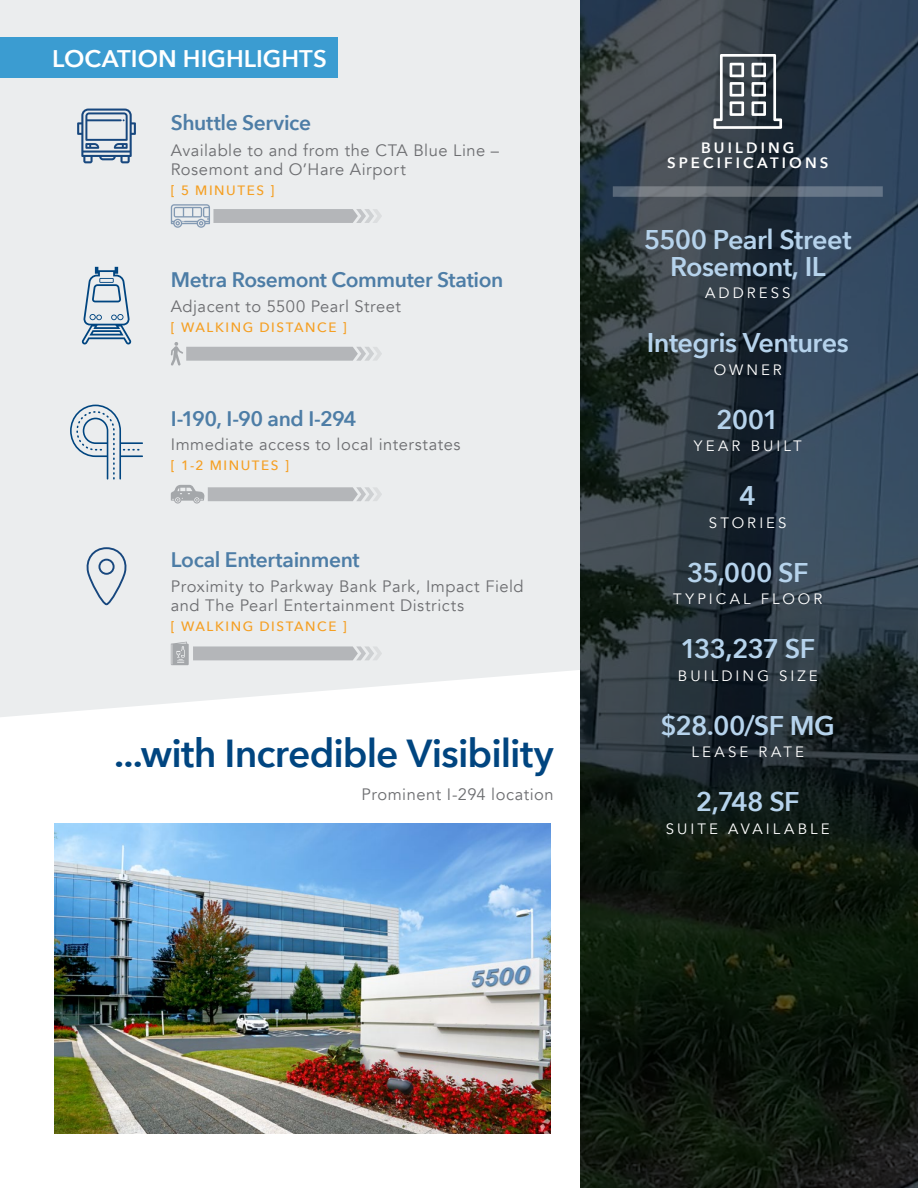
<style>
.page{position:relative;width:918px;height:1188px;background:#fff}
.page>*{position:absolute;margin:0;border:0;box-sizing:border-box;transform-origin:0 0}
.t1{font:600 39px "Avenir Next";letter-spacing:-.02em;color:#004580}
.t2{font:600 27px/27px "Avenir Next";letter-spacing:-.02em;color:#b6d3ec;text-align:center}
.t3{font:600 24px "Avenir Next";color:#fff}
.t4{font:600 21px "Avenir Next";letter-spacing:-.02em;color:#4d7da6}
.t5{font:16.5px/19.5px "Avenir";letter-spacing:.03em;color:#6d6e71}
.t6{font:15px "Avenir";letter-spacing:.205em;color:#fff}
.t7{font:600 15px/15px "Avenir Next";letter-spacing:.21em;color:#fff;text-align:center}
.t8{font:500 13.5px "Avenir Next";letter-spacing:.115em;color:#f59f22}
</style>
<div class="page">
<div style="left:0;top:0;width:580px;height:717px;background:#ebedee"></div>
<img style="left:580px;top:0;width:338px;height:1188px">
<img style="left:54px;top:824px;width:497px;height:310px">
<hr style="left:0;top:240px;width:1px;height:59px;background:#fff">
<div style="left:0;top:38px;width:338px;height:40px;background:#3b9cd1"></div>
<svg style="left:77px;top:109px;width:59px;height:54px;background:#a3b4c7"></svg>
<svg style="left:171px;top:204px;width:211px;height:24px;background:#ccd0d3"></svg>
<svg style="left:81px;top:267px;width:51px;height:77px;background:#b3c4d3"></svg>
<svg style="left:70px;top:405px;width:73px;height:75px;background:#ced8e0"></svg>
<svg style="left:85px;top:546px;width:45px;height:60px;background:#ced6de"></svg>
<svg style="left:171px;top:342px;width:211px;height:24px;background:#ced0d2"></svg>
<svg style="left:171px;top:485px;width:211px;height:19px;background:#c6c8cb"></svg>
<svg style="left:171px;top:642px;width:211px;height:23px;background:#cbcdcf"></svg>
<svg style="left:714px;top:54px;width:68px;height:75px"></svg>
<svg style="left:613px;top:186px;width:270px;height:11px;background:#646e79"></svg>
<h3 class="t3" style="left:52px;top:38px;width:276px">LOCATION HIGHLIGHTS</h3>
<p class="t4" style="left:171px;top:104px;width:142px">Shuttle Service</p>
<p class="t5" style="left:171px;top:141px;width:330px">Available to and from the CTA Blue Line –<br>Rosemont and O’Hare Airport</p>
<p class="t8" style="left:171px;top:179px;width:105px">[ 5 MINUTES ]</p>
<p class="t4" style="left:171px;top:262px;width:334px">Metra Rosemont Commuter Station</p>
<p class="t5" style="left:171px;top:297px;width:232px">Adjacent to 5500 Pearl Street</p>
<p class="t8" style="left:171px;top:315px;width:178px">[ WALKING DISTANCE ]</p>
<p class="t4" style="left:171px;top:400px;width:187px">I-190, I-90 and I-294</p>
<p class="t5" style="left:171px;top:435px;width:291px">Immediate access to local interstates</p>
<p class="t8" style="left:171px;top:454px;width:120px">[ 1-2 MINUTES ]</p>
<p class="t4" style="left:171px;top:542px;width:190px">Local Entertainment</p>
<p class="t5" style="left:171px;top:577px;width:354px">Proximity to Parkway Bank Park, Impact Field and The Pearl Entertainment Districts</p>
<p class="t8" style="left:171px;top:615px;width:178px">[ WALKING DISTANCE ]</p>
<h1 class="t1" style="left:114px;top:720px;width:441px">...with Incredible Visibility</h1>
<p class="t5" style="left:362px;top:785px;width:194px">Prominent I-294 location</p>
<p class="t7" style="left:667px;top:140px;width:163px">BUILDING<br>SPECIFICATIONS</p>
<h2 class="t2" style="left:644px;top:225px;width:209px">5500 Pearl Street<br>Rosemont, IL</h2>
<p class="t6" style="left:705px;top:284px;width:87px">ADDRESS</p>
<h2 class="t2" style="left:647px;top:329px;width:204px">Integris Ventures</h2>
<p class="t6" style="left:714px;top:361px;width:70px">OWNER</p>
<h2 class="t2" style="left:716px;top:405px;width:65px">2001</h2>
<p class="t6" style="left:694px;top:437px;width:109px">YEAR BUILT</p>
<h2 class="t2" style="left:740px;top:482px;width:18px">4</h2>
<p class="t6" style="left:709px;top:514px;width:79px">STORIES</p>
<h2 class="t2" style="left:687px;top:558px;width:123px">35,000 SF</h2>
<p class="t6" style="left:673px;top:590px;width:151px">TYPICAL FLOOR</p>
<h2 class="t2" style="left:680px;top:635px;width:136px">133,237 SF</h2>
<p class="t6" style="left:678px;top:667px;width:141px">BUILDING SIZE</p>
<h2 class="t2" style="left:660px;top:711px;width:176px">$28.00/SF MG</h2>
<p class="t6" style="left:692px;top:743px;width:114px">LEASE RATE</p>
<h2 class="t2" style="left:696px;top:788px;width:105px">2,748 SF</h2>
<p class="t6" style="left:666px;top:820px;width:165px">SUITE AVAILABLE</p>
</div>
